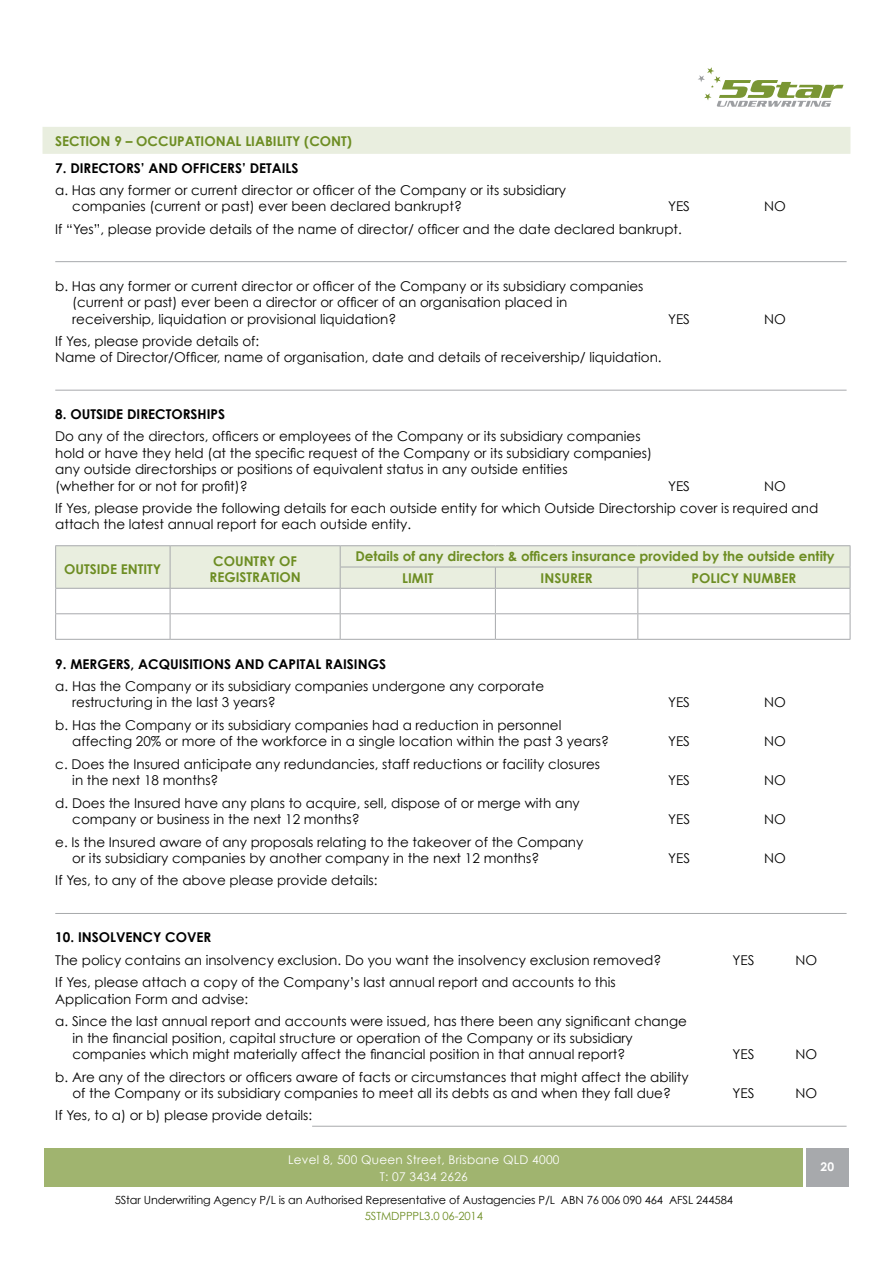
<style>
.page{position:relative;width:893px;height:1263px;background:#fff}
.page>*{position:absolute;margin:0;border:0;box-sizing:border-box;transform-origin:0 0}
.t1{font:13.5px/16.5px "Century Gothic";color:#000}
.t2{font:700 13.5px/16px "Century Gothic";color:#6d8d23}
.t3{font:700 13.5px "Century Gothic";color:#000}
.t4{font:12px/16.5px "Century Gothic";letter-spacing:.02em;color:#fff;text-align:center}
.t5{font:700 12px "Century Gothic";color:#fff}
.t6{font:11.25px "Century Gothic";letter-spacing:-.01em;color:#000}
.t7{font:11.25px "Century Gothic";letter-spacing:-.01em;color:#6d8d23}
</style>
<div class="page">
<div style="left:45px;top:1149px;width:758px;height:38px;background:#a0b46f"></div>
<div style="left:806px;top:1149px;width:43px;height:38px;background:#a7a9ac"></div>
<svg style="left:698px;top:67px;width:145px;height:40px"></svg>
<div style="left:43px;top:127px;width:807px;height:27px;background:#e9eedf"></div>
<hr style="left:55px;top:261px;width:792px;height:1px;background:#a7a9ac">
<hr style="left:55px;top:390px;width:792px;height:1px;background:#a7a9ac">
<hr style="left:55px;top:913px;width:792px;height:1px;background:#a7a9ac">
<hr style="left:312px;top:1126px;width:535px;height:1px;background:#a7a9ac">
<hr style="left:55px;top:545px;width:115px;height:1px;background:#a7a9ac">
<hr style="left:170px;top:545px;width:170px;height:1px;background:#a7a9ac">
<hr style="left:340px;top:545px;width:155px;height:1px;background:#a7a9ac">
<hr style="left:495px;top:545px;width:143px;height:1px;background:#a7a9ac">
<hr style="left:638px;top:545px;width:212px;height:1px;background:#a7a9ac">
<svg style="left:55px;top:546px;width:796px;height:93px"></svg>
<hr style="left:55px;top:639px;width:115px;height:1px;background:#a7a9ac">
<hr style="left:170px;top:639px;width:170px;height:1px;background:#a7a9ac">
<hr style="left:340px;top:639px;width:155px;height:1px;background:#a7a9ac">
<hr style="left:495px;top:639px;width:143px;height:1px;background:#a7a9ac">
<hr style="left:638px;top:639px;width:212px;height:1px;background:#a7a9ac">
<p class="t2" style="left:55px;top:133px;width:298px">SECTION 9 – OCCUPATIONAL LIABILITY (CONT)</p>
<p class="t3" style="left:55px;top:159px;width:245px">7. DIRECTORS’ AND OFFICERS’ DETAILS</p>
<p class="t1" style="left:72px;top:182px;width:495px;text-indent:-17px">a. Has any former or current director or officer of the Company or its subsidiary companies (current or past) ever been declared bankrupt?</p>
<p class="t1" style="left:668px;top:198px;width:23px">YES</p>
<p class="t1" style="left:764px;top:198px;width:23px">NO</p>
<p class="t1" style="left:55px;top:220px;width:628px">If “Yes”, please provide details of the name of director/ officer and the date declared bankrupt.</p>
<p class="t1" style="left:72px;top:277px;width:573px;text-indent:-17px">b. Has any former or current director or officer of the Company or its subsidiary companies (current or past) ever been a director or officer of an organisation placed in receivership, liquidation or provisional liquidation?</p>
<p class="t1" style="left:668px;top:310px;width:23px">YES</p>
<p class="t1" style="left:764px;top:310px;width:23px">NO</p>
<p class="t1" style="left:55px;top:333px;width:608px;line-height:16px">If Yes, please provide details of:<br>Name of Director/Officer, name of organisation, date and details of receivership/ liquidation.</p>
<p class="t3" style="left:55px;top:406px;width:171px">8. OUTSIDE DIRECTORSHIPS</p>
<p class="t1" style="left:55px;top:428px;width:598px">Do any of the directors, officers or employees of the Company or its subsidiary companies hold or have they held (at the specific request of the Company or its subsidiary companies) any outside directorships or positions of equivalent status in any outside entities<br>(whether for or not for profit)?</p>
<p class="t1" style="left:55px;top:475px;width:765px;line-height:22px;text-indent:709px">NO<br>If Yes, please provide the following details for each outside entity for which Outside Directorship cover is required and</p>
<p class="t1" style="left:55px;top:516px;width:357px">attach the latest annual report for each outside entity.</p>
<p class="t2" style="left:64px;top:561px;width:99px">OUTSIDE ENTITY</p>
<p class="t2" style="left:209px;top:553px;width:93px">COUNTRY OF<br>REGISTRATION</p>
<p class="t2" style="left:402px;top:546px;width:434px;line-height:21.3px;text-indent:-47px">Details of any directors &amp; officers insurance provided by the outside entity<br>LIMIT</p>
<p class="t1" style="left:668px;top:478px;width:23px">YES</p>
<p class="t2" style="left:541px;top:569px;width:54px">INSURER</p>
<p class="t2" style="left:692px;top:569px;width:106px">POLICY NUMBER</p>
<p class="t3" style="left:55px;top:655px;width:332px">9. MERGERS, ACQUISITIONS AND CAPITAL RAISINGS</p>
<p class="t1" style="left:72px;top:678px;width:473px;text-indent:-17px">a. Has the Company or its subsidiary companies undergone any corporate restructuring in the last 3 years?</p>
<p class="t1" style="left:72px;top:717px;width:538px;text-indent:-17px">b. Has the Company or its subsidiary companies had a reduction in personnel affecting 20% or more of the workforce in a single location within the past 3 years?</p>
<p class="t1" style="left:72px;top:755px;width:529px;text-indent:-17px">c. Does the Insured anticipate any redundancies, staff reductions or facility closures in the next 18 months?</p>
<p class="t1" style="left:72px;top:794px;width:509px;text-indent:-17px">d. Does the Insured have any plans to acquire, sell, dispose of or merge with any company or business in the next 12 months?</p>
<p class="t1" style="left:72px;top:833px;width:513px;text-indent:-17px">e. Is the Insured aware of any proposals relating to the takeover of the Company or its subsidiary companies by another company in the next 12 months?</p>
<p class="t1" style="left:55px;top:872px;width:324px">If Yes, to any of the above please provide details:</p>
<p class="t1" style="left:668px;top:694px;width:23px">YES</p>
<p class="t1" style="left:764px;top:694px;width:23px">NO</p>
<p class="t1" style="left:668px;top:733px;width:23px">YES</p>
<p class="t1" style="left:764px;top:733px;width:23px">NO</p>
<p class="t1" style="left:668px;top:772px;width:23px">YES</p>
<p class="t1" style="left:764px;top:772px;width:23px">NO</p>
<p class="t1" style="left:668px;top:811px;width:23px">YES</p>
<p class="t1" style="left:764px;top:811px;width:23px">NO</p>
<p class="t1" style="left:668px;top:850px;width:23px">YES</p>
<p class="t1" style="left:764px;top:850px;width:23px">NO</p>
<p class="t3" style="left:55px;top:929px;width:158px">10. INSOLVENCY COVER</p>
<p class="t1" style="left:55px;top:951px;width:607px">The policy contains an insolvency exclusion. Do you want the insolvency exclusion removed?</p>
<p class="t1" style="left:733px;top:951px;width:23px">YES</p>
<p class="t1" style="left:796px;top:951px;width:23px">NO</p>
<p class="t1" style="left:55px;top:974px;width:562px">If Yes, please attach a copy of the Company’s last annual report and accounts to this<br>Application Form and advise:</p>
<p class="t1" style="left:72px;top:1013px;width:616px;text-indent:-17px">a. Since the last annual report and accounts were issued, has there been any significant change in the financial position, capital structure or operation of the Company or its subsidiary companies which might materially affect the financial position in that annual report?</p>
<p class="t1" style="left:733px;top:1046px;width:23px">YES</p>
<p class="t1" style="left:796px;top:1046px;width:23px">NO</p>
<p class="t1" style="left:55px;top:1068px;width:635px;text-align:center">b. Are any of the directors or officers aware of facts or circumstances that might affect the ability of the Company or its subsidiary companies to meet all its debts as and when they fall due?</p>
<p class="t1" style="left:55px;top:1107px;width:258px">If Yes, to a) or b) please provide details:</p>
<p class="t4" style="left:288px;top:1151px;width:273px">Level 8, 500 Queen Street, Brisbane QLD 4000<br>T: 07 3434 2626</p>
<p class="t1" style="left:733px;top:1085px;width:23px">YES</p>
<p class="t1" style="left:796px;top:1085px;width:23px">NO</p>
<p class="t5" style="left:821px;top:1159px;width:15px">20</p>
<p class="t6" style="left:115px;top:1193px;width:620px">5Star Underwriting Agency P/L is an Authorised Representative of Austagencies P/L ABN 76 006 090 464 AFSL 244584</p>
<p class="t7" style="left:365px;top:1209px;width:120px">5STMDPPPL3.0 06-2014</p>
</div>
